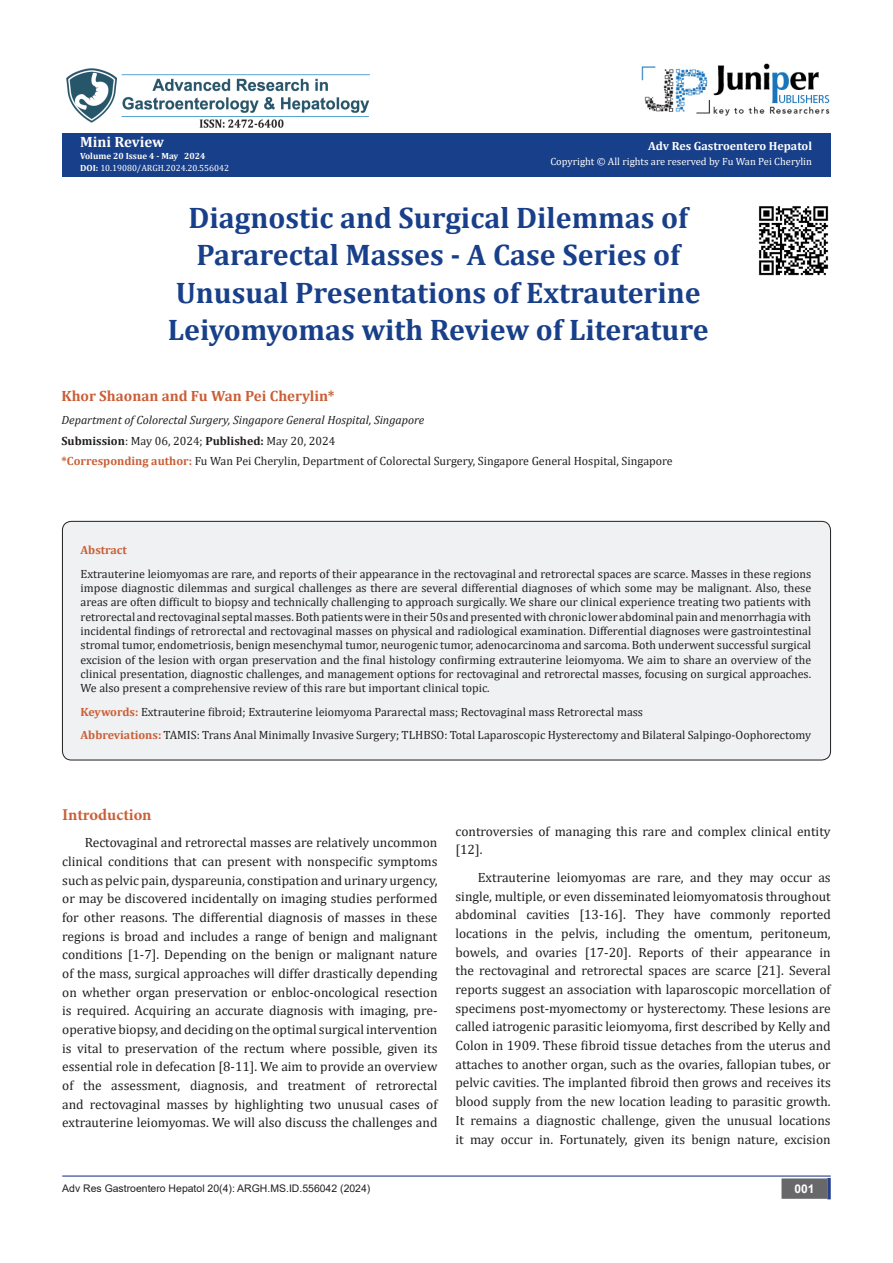
<style>
.page{position:relative;width:893px;height:1263px;background:#fff}
.page>*{position:absolute;margin:0;border:0;box-sizing:border-box;transform-origin:0 0}
.t1{font:700 29.85px/37.3px "Cambria";color:#183f89;text-align:center}
.t2{font:700 16.5px "Minion Pro";letter-spacing:-.005em;color:#ca5f37}
.t3{font:700 15px "Cambria";color:#ca5f37}
.t4{font:700 15px "Cambria";color:#fffefc}
.t5{font:13.5px/18.8px "Cambria";color:#231f20;text-align:justify}
.t6{font:12px/14.4px "Cambria";color:#231f20;text-align:justify}
.t7{font:italic 12px "Cambria";color:#231f20}
.t8{font:700 12px "Cambria";color:#fffefc}
.t9{font:700 12px "Cambria";color:#ca5f37}
.t10{font:700 12px "Arial";color:#fff}
.t11{font:10.5px "Arial";color:#231f20}
.t12{font:10.5px "Cambria";color:#fffefc}
.t13{font:9px "Cambria";color:#fff}
.t14{font:700 9px "Cambria";color:#fffefc}
.s1{font-weight:700;color:#fffefc}
.s2{font-weight:700}
.s3{font-weight:700;color:#ca5f37}
</style>
<div class="page">
<div style="left:62px;top:133px;width:769px;height:43px;background:#183f89"></div>
<hr style="left:62px;top:1175px;width:769px;height:1px;background:#253f8e">
<div style="left:782px;top:1179px;width:45px;height:19px;background:#68676a"></div>
<div style="left:781px;top:1178px;width:46px;height:21px;border:2px solid #68676a"></div>
<svg style="left:827px;top:1178px;width:4px;height:21px"></svg>
<img style="left:641px;top:63px;width:189px;height:53px">
<div style="left:62px;top:521px;width:768px;height:239px;background:#f0f1f2;border-radius:9px"></div>
<div style="left:62px;top:521px;width:769px;height:239px;border:1px solid #231f20;border-radius:9px"></div>
<img style="left:66px;top:68px;width:304px;height:60px">
<img style="left:759px;top:206px;width:70px;height:70px">
<p class="t4" style="left:80px;top:131px;width:85px">Mini Review</p>
<p class="t14" style="left:80px;top:149px;width:127px">Volume 20 Issue 4 - May 2024</p>
<p class="t13" style="left:80px;top:163px;width:150px"><span class="s1">DO</span><span class="s2">I:</span> 10.19080/ARGH.2024.20.556042</p>
<p class="t8" style="left:648px;top:137px;width:165px">Adv Res Gastroentero Hepatol</p>
<p class="t12" style="left:550px;top:156px;width:263px">Copyright © All rights are reserved by Fu Wan Pei Cherylin</p>
<p class="t1" style="left:176px;top:198px;width:526px">Diagnostic and Surgical Dilemmas of<br>Pararectal Masses - A Case Series of<br>Unusual Presentations of Extrauterine</p>
<p class="t1" style="left:168px;top:310px;width:542px">Leiyomyomas with Review of Literature</p>
<p class="t3" style="left:62px;top:385px;width:275px">Khor Shaonan and Fu Wan Pei Cherylin*</p>
<p class="t7" style="left:62px;top:412px;width:364px">Department of Colorectal Surgery, Singapore General Hospital, Singapore</p>
<p class="t6" style="left:62px;top:433px;width:275px"><span class="s2">Submission</span>: May 06, 2024; <span class="s2">Published:</span> May 20, 2024</p>
<p class="t6" style="left:62px;top:454px;width:613px"><span class="s3">*Corresponding author:</span> Fu Wan Pei Cherylin, Department of Colorectal Surgery, Singapore General Hospital, Singapore</p>
<p class="t9" style="left:81px;top:542px;width:48px">Abstract</p>
<p class="t6" style="left:81px;top:566px;width:732px">Extrauterine leiomyomas are rare, and reports of their appearance in the rectovaginal and retrorectal spaces are scarce. Masses in these regions impose diagnostic dilemmas and surgical challenges as there are several differential diagnoses of which some may be malignant. Also, these areas are often difficult to biopsy and technically challenging to approach surgically. We share our clinical experience treating two patients with retrorectal and rectovaginal septal masses. Both patients were in their 50s and presented with chronic lower abdominal pain and menorrhagia with incidental findings of retrorectal and rectovaginal masses on physical and radiological examination. Differential diagnoses were gastrointestinal stromal tumor, endometriosis, benign mesenchymal tumor, neurogenic tumor, adenocarcinoma and sarcoma. Both underwent successful surgical excision of the lesion with organ preservation and the final histology confirming extrauterine leiomyoma. We aim to share an overview of the clinical presentation, diagnostic challenges, and management options for rectovaginal and retrorectal masses, focusing on surgical approaches.<br>We also present a comprehensive review of this rare but important clinical topic.</p>
<p class="t6" style="left:81px;top:704px;width:564px"><span class="s3">Keywords:</span> Extrauterine fibroid; Extrauterine leiomyoma Pararectal mass; Rectovaginal mass Retrorectal mass</p>
<p class="t6" style="left:81px;top:727px;width:732px"><span class="s3">Abbreviations:</span> TAMIS: Trans Anal Minimally Invasive Surgery; TLHBSO: Total Laparoscopic Hysterectomy and Bilateral Salpingo-Oophorectomy</p>
<p class="t2" style="left:62px;top:803px;width:91px">Introduction</p>
<p class="t5" style="left:62px;top:833px;width:377px;text-indent:22px">Rectovaginal and retrorectal masses are relatively uncommon clinical conditions that can present with nonspecific symptoms such as pelvic pain, dyspareunia, constipation and urinary urgency, or may be discovered incidentally on imaging studies performed for other reasons. The differential diagnosis of masses in these regions is broad and includes a range of benign and malignant conditions [1-7]. Depending on the benign or malignant nature of the mass, surgical approaches will differ drastically depending on whether organ preservation or enbloc-oncological resection is required. Acquiring an accurate diagnosis with imaging, pre&shy;operative biopsy, and deciding on the optimal surgical intervention is vital to preservation of the rectum where possible, given its essential role in defecation [8-11]. We aim to provide an overview of the assessment, diagnosis, and treatment of retrorectal and rectovaginal masses by highlighting two unusual cases of extrauterine leiomyomas. We will also discuss the challenges and</p>
<p class="t5" style="left:455px;top:821px;width:377px">controversies of managing this rare and complex clinical entity [12].</p>
<p class="t5" style="left:455px;top:868px;width:377px;text-indent:22px">Extrauterine leiomyomas are rare, and they may occur as single, multiple, or even disseminated leiomyomatosis throughout abdominal cavities [13-16]. They have commonly reported locations in the pelvis, including the omentum, peritoneum, bowels, and ovaries [17-20]. Reports of their appearance in the rectovaginal and retrorectal spaces are scarce [21]. Several reports suggest an association with laparoscopic morcellation of specimens post-myomectomy or hysterectomy. These lesions are called iatrogenic parasitic leiomyoma, first described by Kelly and Colon in 1909. These fibroid tissue detaches from the uterus and attaches to another organ, such as the ovaries, fallopian tubes, or pelvic cavities. The implanted fibroid then grows and receives its blood supply from the new location leading to parasitic growth.<br>It remains a diagnostic challenge, given the unusual locations it may occur in. Fortunately, given its benign nature, excision</p>
<p class="t11" style="left:62px;top:1181px;width:310px">Adv Res Gastroentero Hepatol 20(4): ARGH.MS.ID.556042 (2024)</p>
<p class="t10" style="left:794px;top:1180px;width:22px">001</p>
</div>
